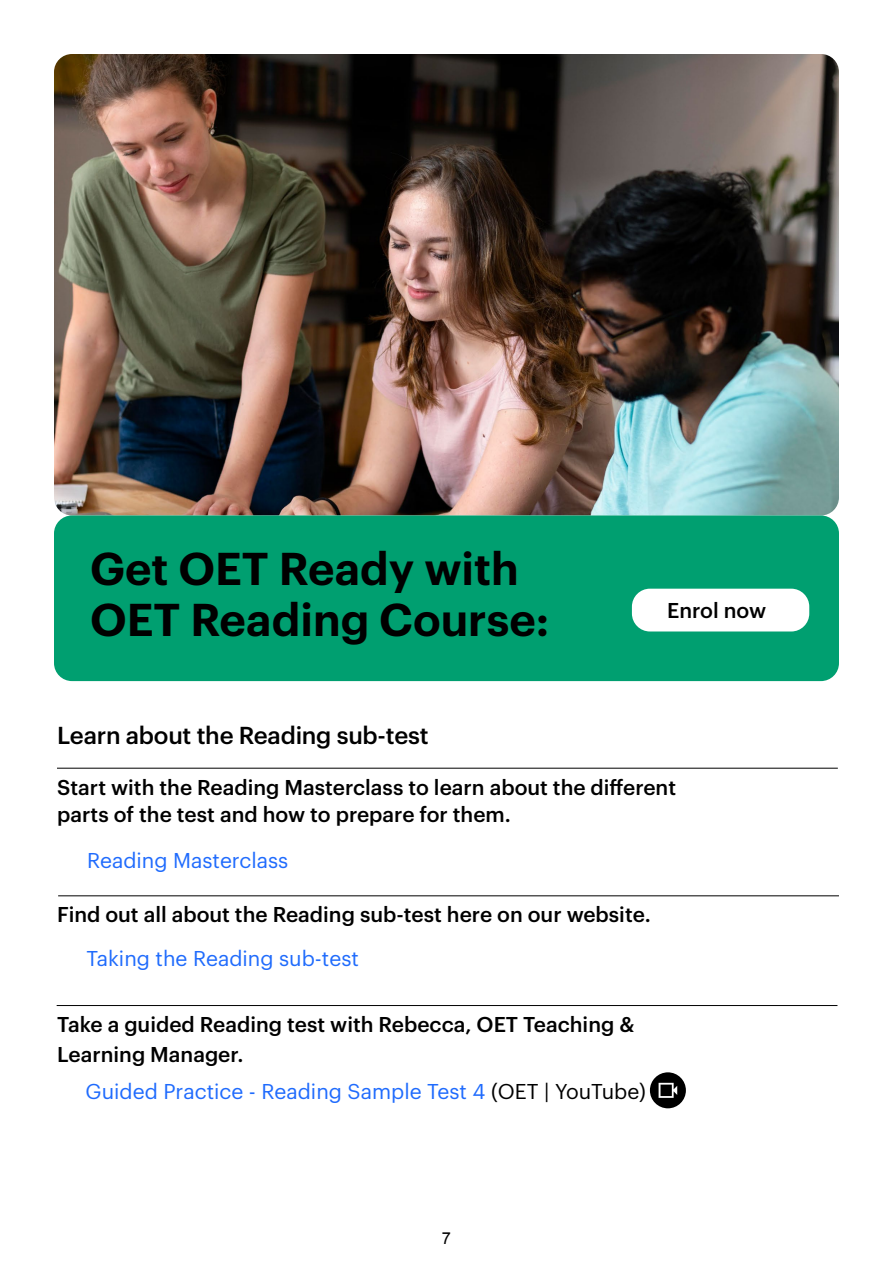
<style>
.page{position:relative;width:893px;height:1263px;background:#fff}
.page>*{position:absolute;margin:0;border:0;box-sizing:border-box;transform-origin:0 0}
.t1{font:600 45px/51px "Graphik";color:#000}
.t2{font:500 24px "Graphik";letter-spacing:-.01em;color:#000}
.t3{font:500 21px/27px "Graphik";color:#000}
.t4{font:21px "Graphik";color:#1f6bfd}
.t5{font:21px "Graphik";color:#1f6bfc}
.t6{font:16.5px "Arial";color:#000}
.s1{color:#000}
</style>
<div class="page">
<img style="left:54px;top:54px;width:785px;height:461px">
<div style="left:54px;top:515px;width:785px;height:166px;background:#009f70;border-radius:18px"></div>
<hr style="left:58px;top:895px;width:781px;height:1px;background:#000">
<hr style="left:57px;top:768px;width:781px;height:1px;background:#000">
<hr style="left:57px;top:1005px;width:780px;height:1px;background:#000">
<div style="left:632px;top:589px;width:177px;height:42px;background:#fff;border-radius:18px"></div>
<div style="left:650px;top:1072px;width:36px;height:36px;background:#000;border-radius:50%"></div>
<svg style="left:659px;top:1083px;width:18px;height:15px"></svg>
<h1 class="t1" style="left:90px;top:540px;width:461px">Get OET Ready with<br>OET Reading Course:</h1>
<p class="t3" style="left:667px;top:595px;width:101px">Enrol now</p>
<p class="t2" style="left:57px;top:717px;width:373px">Learn about the Reading sub-test</p>
<p class="t3" style="left:57px;top:772px;width:620px">Start with the Reading Masterclass to learn about the different parts of the test and how to prepare for them.</p>
<p class="t4" style="left:87px;top:845px;width:203px">Reading Masterclass</p>
<p class="t3" style="left:57px;top:899px;width:595px">Find out all about the Reading sub-test here on our website.</p>
<p class="t5" style="left:86px;top:942px;width:274px">Taking the Reading sub-test</p>
<p class="t3" style="left:57px;top:1007px;width:579px;line-height:30px">Take a guided Reading test with Rebecca, OET Teaching &amp;<br>Learning Manager.</p>
<p class="t4" style="left:86px;top:1076px;width:562px">Guided Practice - Reading Sample Test 4 <span class="s1">(OET | YouTube)</span></p>
<p class="t6" style="left:442px;top:1227px;width:11px">7</p>
</div>
